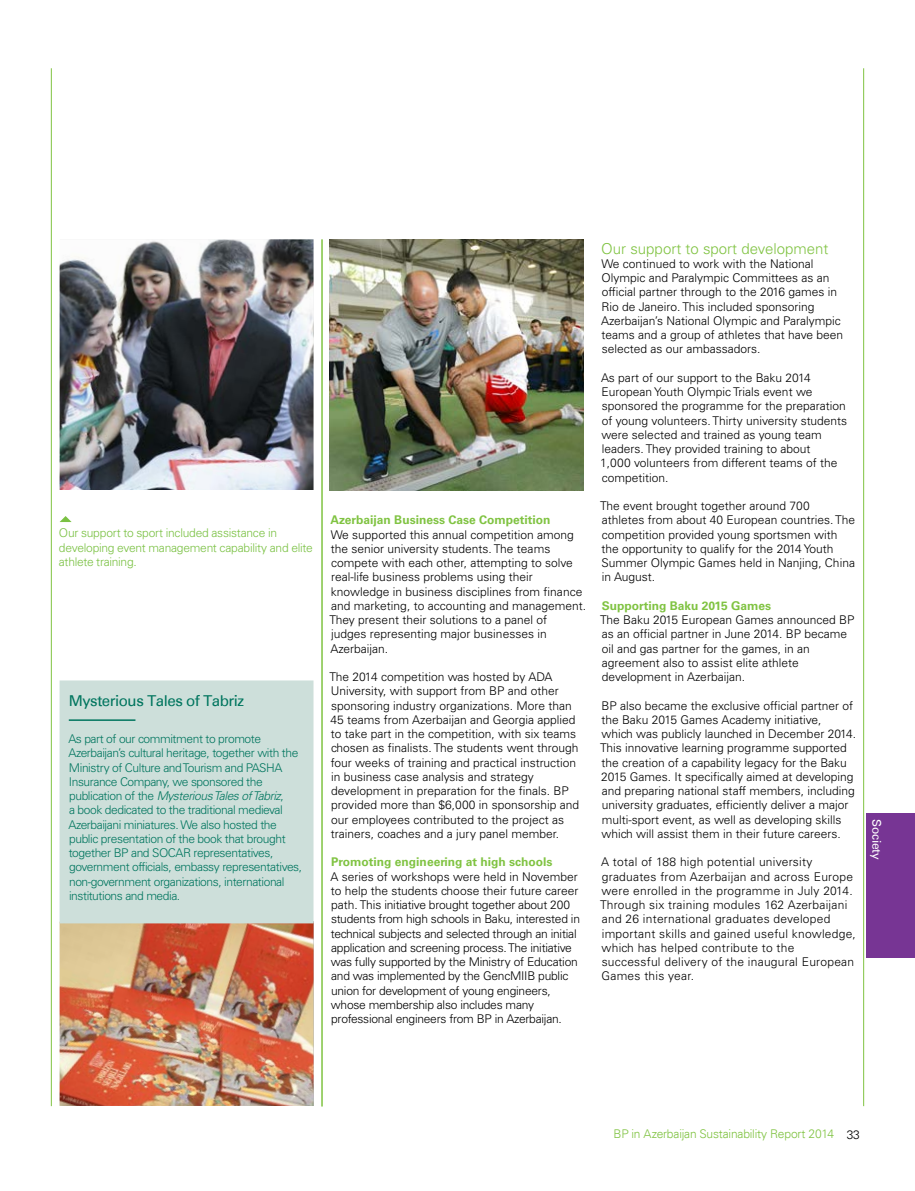
<style>
.page{position:relative;width:915px;height:1191px;background:#fff}
.page>*{position:absolute;margin:0;border:0;box-sizing:border-box;transform-origin:0 0}
.t1{font:300 15px "Univers Az 45";color:#80c342}
.t2{font:15px "Univers";letter-spacing:-.03em;color:#00755e}
.t3{font:300 12px/14.2px "Univers Az 45";color:#000}
.t4{font:300 12px/14.2px "Univers Az 45";letter-spacing:-.035em;color:#00755e}
.t5{font:300 12px/14.2px "Univers Az 45";letter-spacing:-.02em;color:#000}
.t6{font:300 12px/14.2px "Univers Az 45";letter-spacing:.02em;color:#000}
.t7{font:300 12px/14.2px "Univers Az 45";letter-spacing:-.02em;color:#7ac143}
.t8{font:700 12px "Univers Az 65";color:#80c342}
.t9{font:300 12px "Univers";letter-spacing:-.015em;color:#80c342}
.t10{font:12px "Univers LT Std";letter-spacing:-.015em;color:#fff}
.s1{font-style:italic}
.s2{color:#000}
</style>
<div class="page">
<img style="left:60px;top:923px;width:253px;height:183px">
<div style="left:60px;top:680px;width:253px;height:243px;background:#cddfda"></div>
<hr style="left:69px;top:719px;width:66px;height:2px;background:#00755e">
<hr style="left:51px;top:68px;width:1px;height:1038px;background:#80c342">
<hr style="left:863px;top:68px;width:1px;height:1038px;background:#80c342">
<div style="left:866px;top:813px;width:48px;height:144px;background:#773594"></div>
<hr style="left:321px;top:239px;width:1px;height:867px;background:#80c342">
<svg style="left:60px;top:516px;width:12px;height:6px"></svg>
<img style="left:330px;top:239px;width:253px;height:251px">
<img style="left:60px;top:239px;width:253px;height:251px">
<p class="t7" style="left:59px;top:526px;width:255px">Our support to sport included assistance in developing event management capability and elite athlete training.</p>
<p class="t2" style="left:69px;top:689px;width:177px">Mysterious Tales of Tabriz</p>
<p class="t4" style="left:68px;top:732px;width:235px">As part of our commitment to promote Azerbaijan’s cultural heritage, together with the Ministry of Culture and Tourism and PASHA Insurance Company, we sponsored the publication of the <span class="s1">Mysterious Tales of Tabriz</span>,<br>a book dedicated to the traditional medieval Azerbaijani miniatures. We also hosted the public presentation of the book that brought together BP and SOCAR representatives, government officials, embassy representatives, non-government organizations, international institutions and media.</p>
<p class="t8" style="left:330px;top:513px;width:221px">Azerbaijan Business Case Competition</p>
<p class="t3" style="left:329px;top:527px;width:258px">We supported this annual competition among the senior university students. The teams compete with each other, attempting to solve real-life business problems using their knowledge in business disciplines from finance and marketing, to accounting and management.<br>They present their solutions to a panel of<br>judges representing major businesses in Azerbaijan.</p>
<p class="t3" style="left:329px;top:670px;width:251px">The 2014 competition was hosted by ADA University, with support from BP and other sponsoring industry organizations. More than 45 teams from Azerbaijan and Georgia applied to take part in the competition, with six teams chosen as finalists. The students went through four weeks of training and practical instruction in business case analysis and strategy development in preparation for the finals. BP provided more than $6,000 in sponsorship and our employees contributed to the project as trainers, coaches and a jury panel member.</p>
<p class="t8" style="left:331px;top:855px;width:223px">Promoting engineering at high schools</p>
<p class="t5" style="left:330px;top:869px;width:251px">A series of workshops were held in November to help the students choose their future career path. This initiative brought together about 200 students from high schools in Baku, interested in technical subjects and selected through an initial application and screening process. The initiative was fully supported by the Ministry of Education and was implemented by the GencMIIB public union for development of young engineers, whose membership also includes many professional engineers from BP in Azerbaijan.</p>
<p class="t1" style="left:601px;top:239px;width:228px">Our support to sport development</p>
<p class="t3" style="left:601px;top:256px;width:243px">We continued to work with the National Olympic and Paralympic Committees as an official partner through to the 2016 games in Rio de Janeiro. This included sponsoring Azerbaijan’s National Olympic and Paralympic teams and a group of athletes that have been selected as our ambassadors.</p>
<p class="t3" style="left:600px;top:370px;width:248px">As part of our support to the Baku 2014<br>European Youth Olympic Trials event we sponsored the programme for the preparation of young volunteers. Thirty university students were selected and trained as young team leaders. They provided training to about<br>1,000 volunteers from different teams of the competition.</p>
<p class="t3" style="left:600px;top:499px;width:256px">The event brought together around 700 athletes from about 40 European countries. The competition provided young sportsmen with the opportunity to qualify for the 2014 Youth Summer Olympic Games held in Nanjing, China in August.</p>
<p class="t8" style="left:601px;top:598px;width:171px">Supporting Baku 2015 Games</p>
<p class="t3" style="left:600px;top:613px;width:256px">The Baku 2015 European Games announced BP as an official partner in June 2014. BP became oil and gas partner for the games, in an agreement also to assist elite athlete development in Azerbaijan.</p>
<p class="t3" style="left:600px;top:698px;width:257px">BP also became the exclusive official partner of the Baku 2015 Games Academy initiative,<br>which was publicly launched in December 2014.<br>This innovative learning programme supported the creation of a capability legacy for the Baku 2015 Games. It specifically aimed at developing and preparing national staff members, including university graduates, efficiently deliver a major multi-sport event, as well as developing skills which will assist them in their future careers.</p>
<p class="t6" style="left:600px;top:855px;width:257px">A total of 188 high potential university graduates from Azerbaijan and across Europe were enrolled in the programme in July 2014.<br>Through six training modules 162 Azerbaijani and 26 international graduates developed important skills and gained useful knowledge, which has helped contribute to the<br>successful delivery of the inaugural European Games this year.</p>
<p class="t10" style="left:883px;top:819px;width:42px;rotate:90deg">Society</p>
<p class="t9" style="left:613px;top:1126px;width:248px">BP in Azerbaijan Sustainability Report 2014 <span class="s2">33</span></p>
</div>
